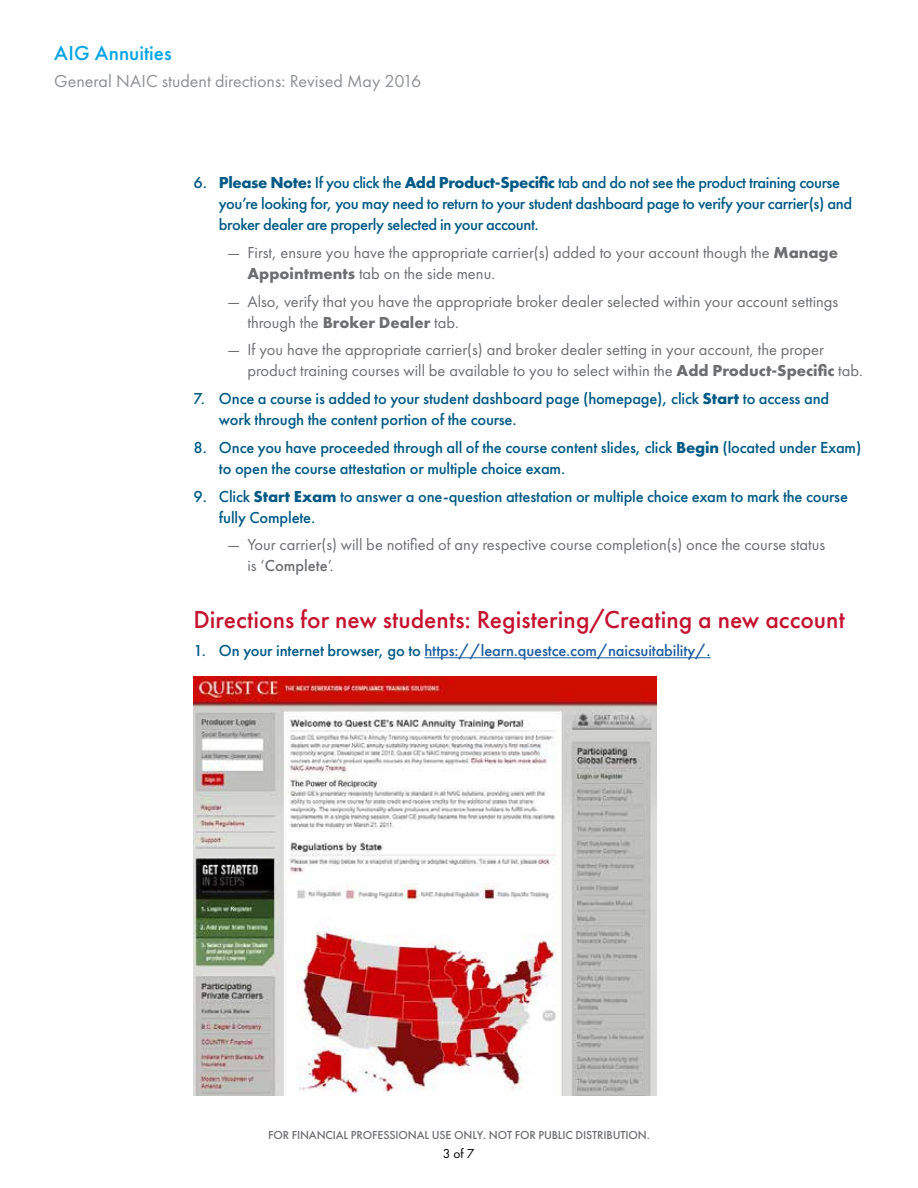
<style>
.page{position:relative;width:918px;height:1188px;background:#fff}
.page>*{position:absolute;margin:0;border:0;box-sizing:border-box;transform-origin:0 0}
.t1{font:500 25.5px "Futura PT";color:#c41230}
.t2{font:500 21px "Futura PT";letter-spacing:.005em;color:#00a4e3}
.t3{font:18px "Futura PT";color:#8f9194}
.t4{font:500 16.5px/21px "Futura PT";letter-spacing:-.01em;color:#005a84}
.t5{font:16.5px/21px "Futura PT";color:#6d6e71}
.t6{font:500 16.5px "Futura PT";letter-spacing:-.01em;color:#215e9e}
.t7{font:13.5px "Futura PT";color:#000}
.t8{font:500 12px "Futura PT";letter-spacing:-.01em;color:#6d6e71}
.s1{font-weight:700}
.s2{font-weight:500}
.s3{color:#005a84}
</style>
<div class="page">
<hr style="left:424px;top:657px;width:282px;height:1px;background:#215e9e">
<img style="left:193px;top:676px;width:464px;height:420px">
<p class="t2" style="left:54px;top:40px;width:119px">AIG Annuities</p>
<p class="t3" style="left:54px;top:71px;width:369px">General NAIC student directions: Revised May 2016</p>
<p class="t4" style="left:219px;top:172px;width:635px;text-indent:-25px">6. <span class="s1">Please Note:</span> If you click the <span class="s1">Add Product-Specific</span> tab and do not see the product training course you’re looking for, you may need to return to your student dashboard page to verify your carrier(s) and broker dealer are properly selected in your account.</p>
<p class="t5" style="left:247px;top:242px;width:592px;text-indent:-20px">― First, ensure you have the appropriate carrier(s) added to your account though the <span class="s1">Manage<br>Appointments</span> tab on the side menu.</p>
<p class="t5" style="left:247px;top:291px;width:592px;text-indent:-20px">― Also, verify that you have the appropriate broker dealer selected within your account settings through the <span class="s1">Broker Dealer</span> tab.</p>
<p class="t5" style="left:247px;top:339px;width:617px;text-indent:-20px">― If you have the appropriate carrier(s) and broker dealer setting in your account, the proper product training courses will be available to you to select within the <span class="s1">Add Product-Specific</span> tab.</p>
<p class="t4" style="left:219px;top:388px;width:612px;text-indent:-25px">7. Once a course is added to your student dashboard page (homepage), click <span class="s1">Start</span> to access and work through the content portion of the course.</p>
<p class="t4" style="left:219px;top:437px;width:644px;text-indent:-25px">8. Once you have proceeded through all of the course content slides, click <span class="s1">Begin</span> (located under Exam) to open the course attestation or multiple choice exam.</p>
<p class="t4" style="left:219px;top:486px;width:630px;text-indent:-25px">9. Click <span class="s1">Start Exam</span> to answer a one-question attestation or multiple choice exam to mark the course fully Complete.</p>
<p class="t5" style="left:247px;top:534px;width:579px;text-indent:-20px">― Your carrier(s) will be notified of any respective course completion(s) once the course status is ‘<span class="s2">Complete</span>’.</p>
<h1 class="t1" style="left:193px;top:604px;width:653px">Directions for new students: Registering/Creating a new account</h1>
<p class="t6" style="left:193px;top:641px;width:519px"><span class="s3">1. On your internet browser, go to</span> https://learn.questce.com/naicsuitability/<span class="s3">.</span></p>
<p class="t8" style="left:268px;top:1128px;width:383px">FOR FINANCIAL PROFESSIONAL USE ONLY. NOT FOR PUBLIC DISTRIBUTION.</p>
<p class="t7" style="left:443px;top:1146px;width:33px">3 of 7</p>
</div>
